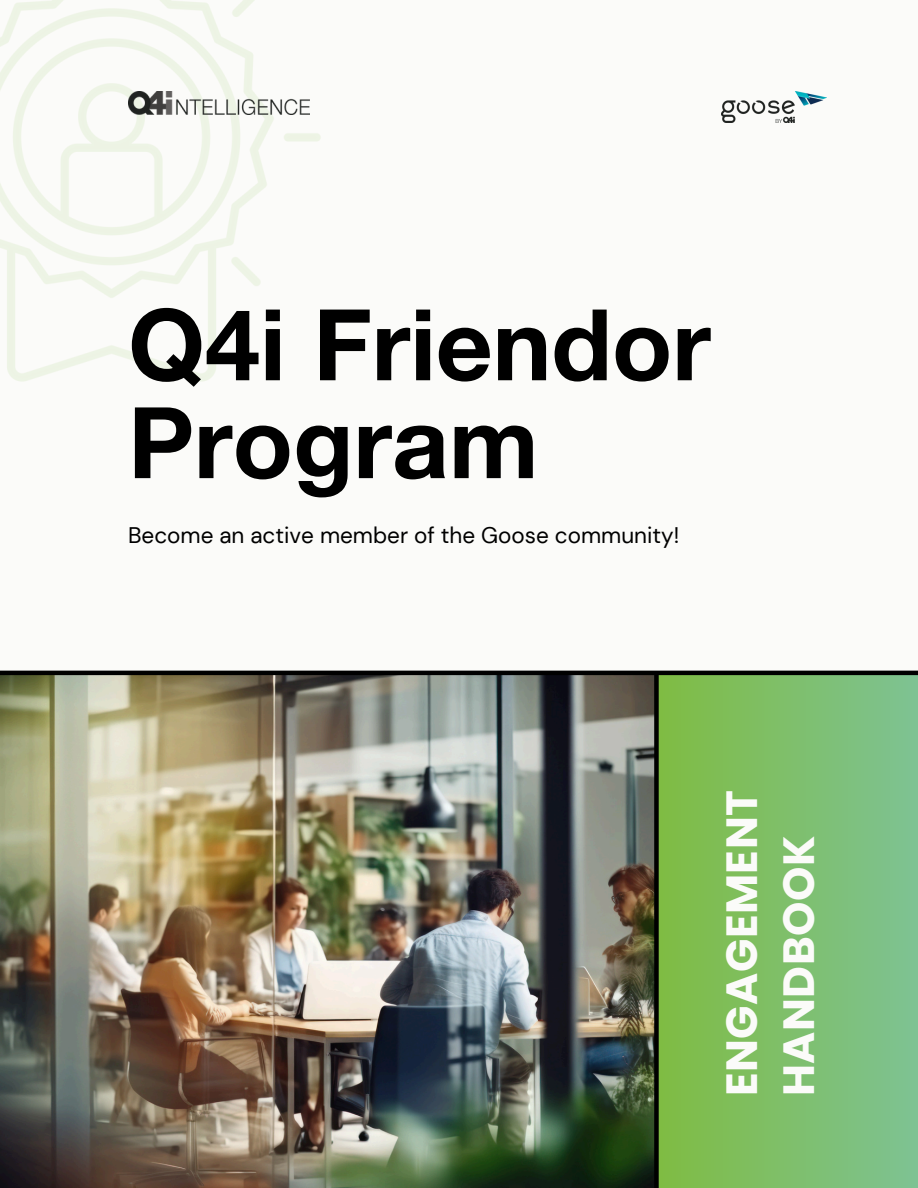
<style>
.page{position:relative;width:918px;height:1188px;background:#fbfbf9}
.page>*{position:absolute;margin:0;border:0;box-sizing:border-box;transform-origin:0 0}
.t1{font:700 99px/97.8px "Helvetica Neue";color:#000}
.t2{font:700 43.8px/57.2px "Poppins";letter-spacing:.01em;color:#fbfbf9}
.t3{font:22.5px "DM Sans";color:#000}
</style>
<div class="page">
<img style="left:0;top:0;width:321px;height:382px">
<img style="left:0;top:675px;width:654px;height:513px">
<div style="left:656px;top:675px;width:262px;height:513px;background:linear-gradient(to right,#7fbc42,#7ec293)"></div>
<hr style="left:0;top:671px;width:918px;height:4px;background:#000">
<img style="left:128px;top:92px;width:181px;height:22px">
<div style="left:654px;top:675px;width:5px;height:513px;background:#000"></div>
<img style="left:722px;top:92px;width:104px;height:30px">
<p class="t1" style="left:128px;top:294px;width:584px">Q4i Friendor<br>Program</p>
<p class="t3" style="left:128px;top:520px;width:553px">Become an active member of the Goose community!</p>
<p class="t2" style="left:713px;top:1096px;width:307px;rotate:-90deg">ENGAGEMENT<br>HANDBOOK</p>
</div>
